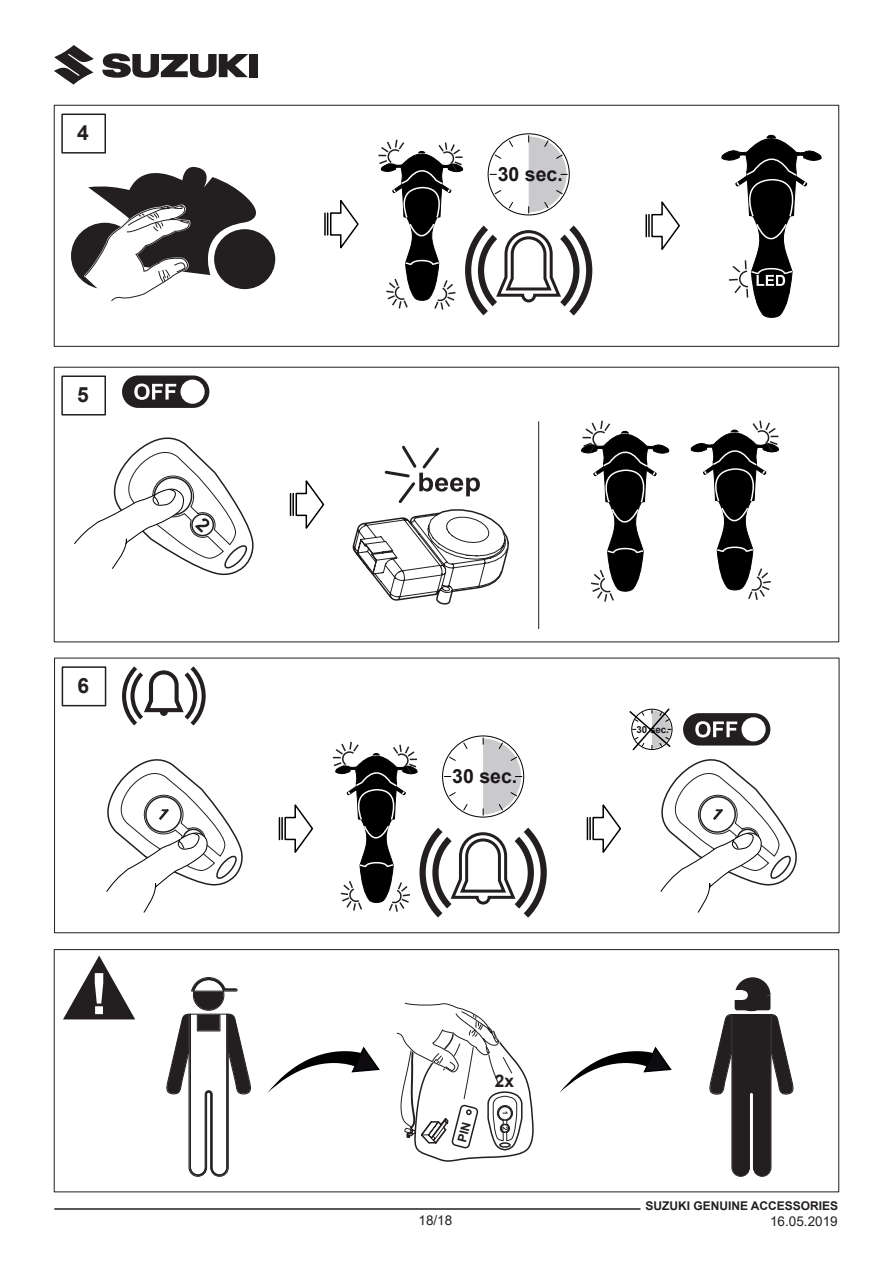
<style>
.page{position:relative;width:893px;height:1263px;background:#fff}
.page>*{position:absolute;margin:0;border:0;box-sizing:border-box;transform-origin:0 0}
.t1{font:700 57.3px "Arial";color:#fff}
.t2{font:700 21px "Arial";color:#231f20}
.t3{font:700 19.5px "Arial";color:#1a161a}
.t4{font:700 17.4px "Arial";color:#231f20}
.t5{font:13.5px "Arial";color:#231f20}
.t6{font:700 12px "Arial";color:#231f20}
.t7{font:700 9.75px "Arial";color:#1a161a}
</style>
<div class="page">
<div style="left:54px;top:105px;width:785px;height:242px;border:1px solid #231f20"></div>
<div style="left:61px;top:114px;width:45px;height:40px;border:2px solid #231f20"></div>
<div style="left:214px;top:229px;width:61px;height:60px;background:#231f20;border-radius:50%"></div>
<div style="left:71px;top:223px;width:68px;height:66px;background:#231f20;border-radius:50%"></div>
<svg style="left:82px;top:166px;width:186px;height:136px"></svg>
<svg style="left:324px;top:200px;width:35px;height:49px"></svg>
<svg style="left:378px;top:136px;width:214px;height:180px"></svg>
<svg style="left:721px;top:134px;width:101px;height:184px"></svg>
<svg style="left:645px;top:201px;width:35px;height:49px"></svg>
<div style="left:61px;top:375px;width:45px;height:40px;border:2px solid #231f20"></div>
<div style="left:125px;top:378px;width:81px;height:27px;background:#231f20;border-radius:13px"></div>
<div style="left:122px;top:375px;width:87px;height:33px;border:6px solid #231f20;border-radius:13px"></div>
<div style="left:183px;top:383px;width:19px;height:18px;background:#fff;border-radius:50%"></div>
<div style="left:180px;top:380px;width:25px;height:24px;border:6px solid #fff;border-radius:50%"></div>
<svg style="left:134px;top:384px;width:42px;height:16px"></svg>
<svg style="left:352px;top:445px;width:157px;height:160px"></svg>
<svg style="left:74px;top:437px;width:180px;height:139px"></svg>
<svg style="left:289px;top:480px;width:36px;height:49px"></svg>
<svg style="left:581px;top:420px;width:89px;height:182px"></svg>
<svg style="left:690px;top:420px;width:89px;height:180px"></svg>
<hr style="left:538px;top:422px;width:1px;height:206px;background:#231f20">
<div style="left:62px;top:666px;width:44px;height:40px;border:2px solid #231f20"></div>
<svg style="left:122px;top:666px;width:84px;height:59px"></svg>
<svg style="left:106px;top:759px;width:137px;height:154px"></svg>
<svg style="left:278px;top:804px;width:35px;height:49px"></svg>
<svg style="left:332px;top:738px;width:215px;height:180px"></svg>
<svg style="left:586px;top:804px;width:35px;height:49px"></svg>
<svg style="left:629px;top:708px;width:168px;height:205px"></svg>
<div style="left:54px;top:949px;width:785px;height:243px;border:1px solid #231f20"></div>
<svg style="left:166px;top:977px;width:85px;height:200px"></svg>
<svg style="left:709px;top:977px;width:85px;height:200px"></svg>
<div style="left:739px;top:990px;width:9px;height:10px;background:#fff;border-radius:50%"></div>
<div style="left:732px;top:990px;width:11px;height:10px;background:#fff"></div>
<svg style="left:267px;top:1046px;width:113px;height:47px"></svg>
<svg style="left:559px;top:1046px;width:113px;height:47px"></svg>
<svg style="left:63px;top:955px;width:72px;height:64px"></svg>
<hr style="left:54px;top:1208px;width:586px;height:2px;background:#231f20">
<svg style="left:54px;top:45px;width:40px;height:40px"></svg>
<div style="left:249px;top:54px;width:9px;height:23px;background:#231f20"></div>
<svg style="left:102px;top:53px;width:146px;height:25px"></svg>
<svg style="left:396px;top:1002px;width:138px;height:160px"></svg>
<h2 class="t2" style="left:77px;top:118px;width:13px">4</h2>
<h2 class="t2" style="left:77px;top:380px;width:13px">5</h2>
<h2 class="t2" style="left:78px;top:671px;width:13px">6</h2>
<h1 class="t1" style="left:90px;top:954px;width:21px">!</h1>
<h3 class="t3" style="left:498px;top:161px;width:67px">30 sec.</h3>
<h3 class="t3" style="left:452px;top:763px;width:67px">30 sec.</h3>
<h3 class="t4" style="left:495px;top:1069px;width:21px">2x</h3>
<p class="t5" style="left:418px;top:1211px;width:35px">18/18</p>
<p class="t7" style="left:636px;top:722px;width:34px">30 sec.</p>
<p class="t6" style="left:645px;top:1197px;width:194px">SUZUKI GENUINE ACCESSORIES</p>
<p class="t5" style="left:770px;top:1212px;width:69px">16.05.2019</p>
</div>
